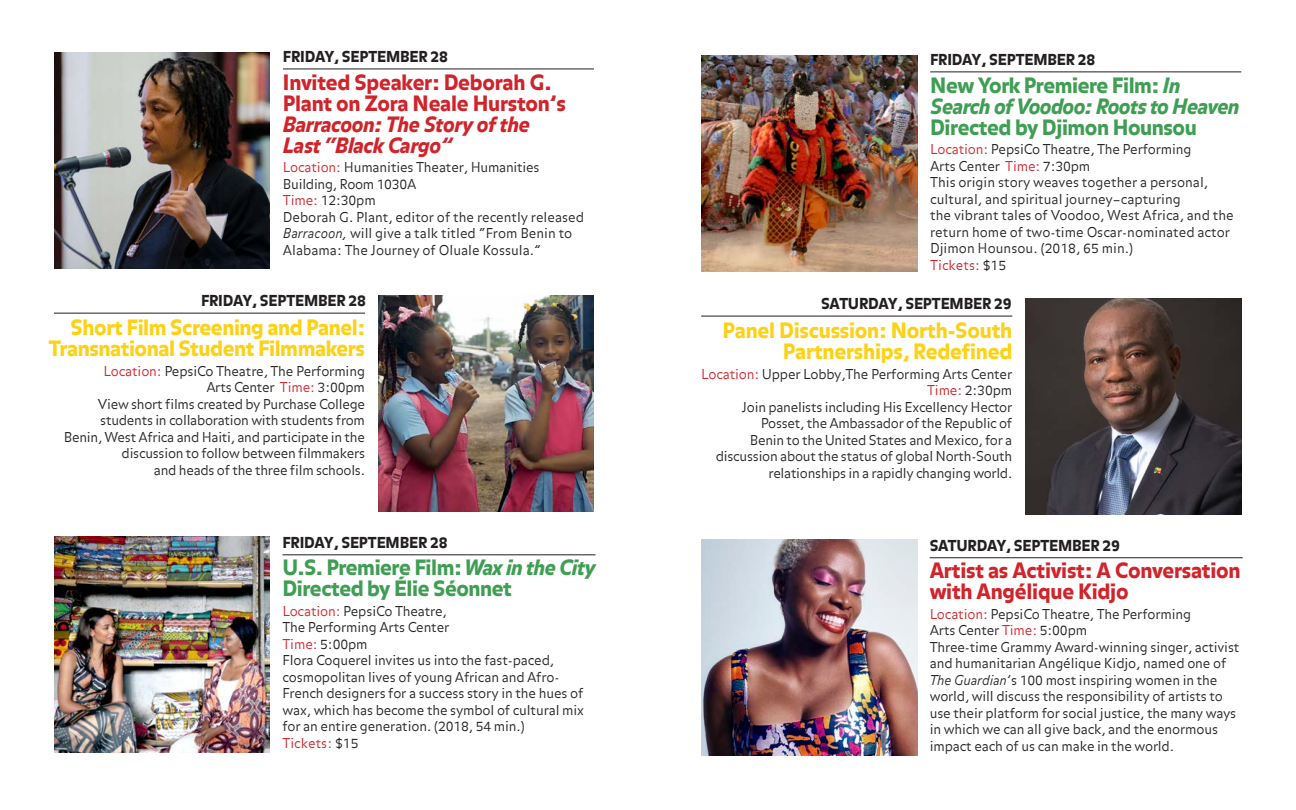
<style>
.page{position:relative;width:1296px;height:810px;background:#fff}
.page>*{position:absolute;margin:0;border:0;box-sizing:border-box;transform-origin:0 0}
.t1{font:900 21px/21px "Balance";letter-spacing:-.01em;color:#d1232a}
.t2{font:900 21px/21px "Balance";letter-spacing:-.02em;color:#3f9e53}
.t3{font:900 21px/21px "Balance";letter-spacing:-.02em;color:#fdd115;text-align:right}
.t4{font:900 15px "Balance";letter-spacing:-.01em;color:#231f20}
.t5{font:300 13.5px/16.5px "Balance";letter-spacing:-.01em;color:#231f20}
.t6{font:300 13.5px "Balance";color:#d1232a}
.s1{font-style:italic}
.s2{color:#d1232a}
.s3{color:#231f20}
</style>
<div class="page">
<img style="left:54px;top:53px;width:216px;height:216px">
<hr style="left:283px;top:69px;width:311px;height:1px;background:#231f20">
<img style="left:378px;top:296px;width:216px;height:216px">
<hr style="left:54px;top:313px;width:311px;height:1px;background:#231f20">
<img style="left:54px;top:537px;width:216px;height:216px">
<hr style="left:282px;top:554px;width:314px;height:1px;background:#231f20">
<img style="left:701px;top:56px;width:216px;height:216px">
<hr style="left:930px;top:72px;width:311px;height:1px;background:#231f20">
<img style="left:1025px;top:299px;width:216px;height:216px">
<hr style="left:701px;top:316px;width:311px;height:1px;background:#231f20">
<img style="left:701px;top:540px;width:216px;height:216px">
<hr style="left:930px;top:557px;width:313px;height:1px;background:#231f20">
<p class="t4" style="left:283px;top:48px;width:166px">FRIDAY, SEPTEMBER 28</p>
<p class="t1" style="left:283px;top:73px;width:284px">Invited Speaker: Deborah G.<br>Plant on Zora Neale Hurston’s<br><span class="s1">Barracoon: The Story of the<br>Last “Black Cargo”</span></p>
<p class="t5" style="left:283px;top:160px;width:258px"><span class="s2">Location:</span> Humanities Theater, Humanities<br>Building, Room 1030A</p>
<p class="t5" style="left:283px;top:193px;width:303px"><span class="s2">Time:</span> 12:30pm<br>Deborah G. Plant, editor of the recently released <span class="s1">Barracoon,</span> will give a talk titled “From Benin to Alabama: The Journey of Oluale Kossula.”</p>
<p class="t4" style="left:201px;top:292px;width:166px">FRIDAY, SEPTEMBER 28</p>
<p class="t3" style="left:49px;top:318px;width:318px">Short Film Screening and Panel:<br>Transnational Student Filmmakers</p>
<p class="t5" style="left:64px;top:363px;width:303px;text-align:right"><span class="s2">Location:</span> PepsiCo Theatre, The Performing<br>Arts Center <span class="s2">Time:</span> 3:00pm<br>View short films created by Purchase College students in collaboration with students from Benin, West Africa and Haiti, and participate in the discussion to follow between filmmakers<br>and heads of the three film schools.</p>
<p class="t4" style="left:282px;top:534px;width:166px">FRIDAY, SEPTEMBER 28</p>
<p class="t2" style="left:282px;top:559px;width:314px">U.S. Premiere Film: <span class="s1">Wax in the City<br></span>Directed by Élie Séonnet</p>
<p class="t5" style="left:282px;top:604px;width:303px"><span class="s2">Location:</span> PepsiCo Theatre,<br>The Performing Arts Center<br><span class="s2">Time:</span> 5:00pm<br>Flora Coquerel invites us into the fast-paced, cosmopolitan lives of young African and Afro-French designers for a success story in the hues of wax, which has become the symbol of cultural mix for an entire generation. (2018, 54 min.)<br><span class="s2">Tickets:</span> $15</p>
<p class="t4" style="left:930px;top:51px;width:166px">FRIDAY, SEPTEMBER 28</p>
<p class="t2" style="left:930px;top:76px;width:311px">New York Premiere Film: <span class="s1">In<br>Search of Voodoo: Roots to Heaven<br></span>Directed by Djimon Hounsou</p>
<p class="t5" style="left:930px;top:142px;width:305px"><span class="s2">Location:</span> PepsiCo Theatre, The Performing<br>Arts Center <span class="s2">Time:</span> 7:30pm<br>This origin story weaves together a personal, cultural, and spiritual journey–capturing<br>the vibrant tales of Voodoo, West Africa, and the return home of two-time Oscar-nominated actor Djimon Hounsou. (2018, 65 min.)</p>
<p class="t6" style="left:930px;top:257px;width:78px">Tickets: <span class="s3">$15</span></p>
<p class="t4" style="left:821px;top:295px;width:192px">SATURDAY, SEPTEMBER 29</p>
<p class="t3" style="left:723px;top:321px;width:291px">Panel Discussion: North-South<br>Partnerships, Redefined</p>
<p class="t5" style="left:701px;top:366px;width:313px;text-align:right"><span class="s2">Location:</span> Upper Lobby,The Performing Arts Center <span class="s2">Time:</span> 2:30pm<br>Join panelists including His Excellency Hector Posset, the Ambassador of the Republic of<br>Benin to the United States and Mexico, for a discussion about the status of global North-South relationships in a rapidly changing world.</p>
<p class="t4" style="left:930px;top:537px;width:192px">SATURDAY, SEPTEMBER 29</p>
<p class="t1" style="left:930px;top:562px;width:312px">Artist as Activist: A Conversation with Angélique Kidjo</p>
<p class="t5" style="left:930px;top:607px;width:311px"><span class="s2">Location:</span> PepsiCo Theatre, The Performing<br>Arts Center <span class="s2">Time:</span> 5:00pm<br>Three-time Grammy Award-winning singer, activist and humanitarian Angélique Kidjo, named one of <span class="s1">The Guardian</span>’s 100 most inspiring women in the world, will discuss the responsibility of artists to use their platform for social justice, the many ways in which we can all give back, and the enormous impact each of us can make in the world.</p>
</div>
